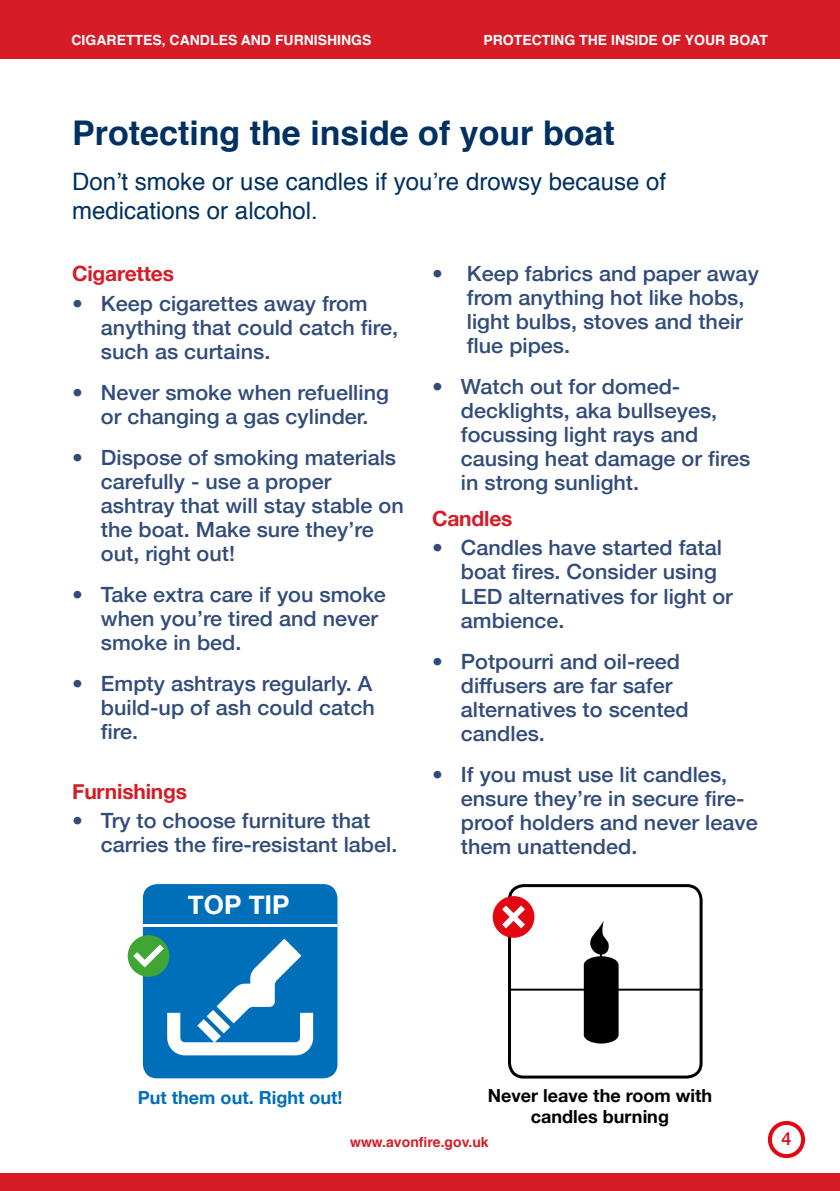
<style>
.page{position:relative;width:840px;height:1191px;background:#fff}
.page>*{position:absolute;margin:0;border:0;box-sizing:border-box;transform-origin:0 0}
.t1{font:700 34px "Helvetica";color:#003160}
.t2{font:700 26px "Helvetica Neue";color:#fff}
.t3{font:24px/28.8px "Helvetica";color:#003160}
.t4{font:500 21px/24px "Helvetica Neue";color:#324c7a}
.t5{font:700 21px "Helvetica Neue";letter-spacing:-.01em;color:#d61c26}
.t6{font:700 18px/21.6px "Helvetica Neue";color:#000;text-align:center}
.t7{font:700 18px "Helvetica Neue";color:#006fb9}
.t8{font:500 18px "Helvetica Neue";color:#e30613}
.t9{font:700 14px "Helvetica";color:#fff}
.t10{font:700 14px "Helvetica";color:#d61c26}
</style>
<div class="page">
<div style="left:0;top:1174px;width:839px;height:17px;background:#d61c26"></div>
<div style="left:767px;top:1121px;width:37px;height:37px;border:4px solid #e30613;border-radius:50%"></div>
<div style="left:0;top:0;width:839px;height:59px;background:#d61c26"></div>
<div style="left:143px;top:884px;width:194px;height:194px;background:#006fb9;border-radius:14px"></div>
<hr style="left:143px;top:924px;width:194px;height:3px;background:#fff">
<div style="left:128px;top:935px;width:41px;height:42px;background:#3fa535;border-radius:50%"></div>
<svg style="left:133px;top:938px;width:180px;height:117px"></svg>
<svg style="left:583px;top:921px;width:35px;height:122px"></svg>
<div style="left:507px;top:884px;width:195px;height:194px;border:3px solid #000;border-radius:14px"></div>
<div style="left:492px;top:896px;width:42px;height:41px;background:#e30613;border-radius:50%"></div>
<svg style="left:502px;top:905px;width:22px;height:23px"></svg>
<hr style="left:509px;top:988px;width:193px;height:2px;background:#000">
<p class="t9" style="left:71px;top:28px;width:301px">CIGARETTES, CANDLES AND FURNISHINGS</p>
<p class="t9" style="left:483px;top:28px;width:286px">PROTECTING THE INSIDE OF YOUR BOAT</p>
<h1 class="t1" style="left:72px;top:105px;width:544px">Protecting the inside of your boat</h1>
<p class="t3" style="left:72px;top:168px;width:595px">Don’t smoke or use candles if you’re drowsy because of medications or alcohol.</p>
<p class="t5" style="left:72px;top:257px;width:103px">Cigarettes</p>
<p class="t4" style="left:101px;top:290px;width:298px;text-indent:-29px">• Keep cigarettes away from anything that could catch fire, such as curtains.</p>
<p class="t4" style="left:72px;top:379px;width:318px;text-align:center">• Never smoke when refuelling or changing a gas cylinder.</p>
<p class="t4" style="left:101px;top:444px;width:304px;text-indent:-29px">• Dispose of smoking materials carefully - use a proper ashtray that will stay stable on the boat. Make sure they’re out, right out!</p>
<p class="t4" style="left:101px;top:581px;width:286px;text-indent:-29px">• Take extra care if you smoke when you’re tired and never smoke in bed.</p>
<p class="t4" style="left:101px;top:670px;width:275px;text-indent:-29px">• Empty ashtrays regularly. A build-up of ash could catch fire.</p>
<p class="t5" style="left:72px;top:774px;width:116px">Furnishings</p>
<p class="t4" style="left:101px;top:807px;width:298px;text-indent:-29px">• Try to choose furniture that carries the fire-resistant label.</p>
<p class="t2" style="left:188px;top:884px;width:103px">TOP TIP</p>
<p class="t4" style="left:466px;top:260px;width:293px;text-indent:-35px">• Keep fabrics and paper away from anything hot like hobs, light bulbs, stoves and their flue pipes.</p>
<p class="t4" style="left:460px;top:373px;width:291px;text-indent:-29px">• Watch out for domed&shy;decklights, aka bullseyes, focussing light rays and causing heat damage or fires in strong sunlight.</p>
<p class="t5" style="left:432px;top:502px;width:82px">Candles</p>
<p class="t4" style="left:460px;top:534px;width:273px;text-indent:-29px">• Candles have started fatal boat fires. Consider using<br>LED alternatives for light or ambience.</p>
<p class="t4" style="left:460px;top:647px;width:229px;text-indent:-29px">• Potpourri and oil-reed diffusers are far safer alternatives to scented candles.</p>
<p class="t4" style="left:460px;top:760px;width:298px;text-indent:-29px">• If you must use lit candles, ensure they’re in secure fire&shy;proof holders and never leave them unattended.</p>
<p class="t7" style="left:138px;top:1083px;width:206px">Put them out. Right out!</p>
<p class="t6" style="left:487px;top:1084px;width:226px">Never leave the room with candles burning</p>
<p class="t10" style="left:350px;top:1131px;width:140px">www.avonfire.gov.uk</p>
<p class="t8" style="left:781px;top:1123px;width:12px">4</p>
</div>
